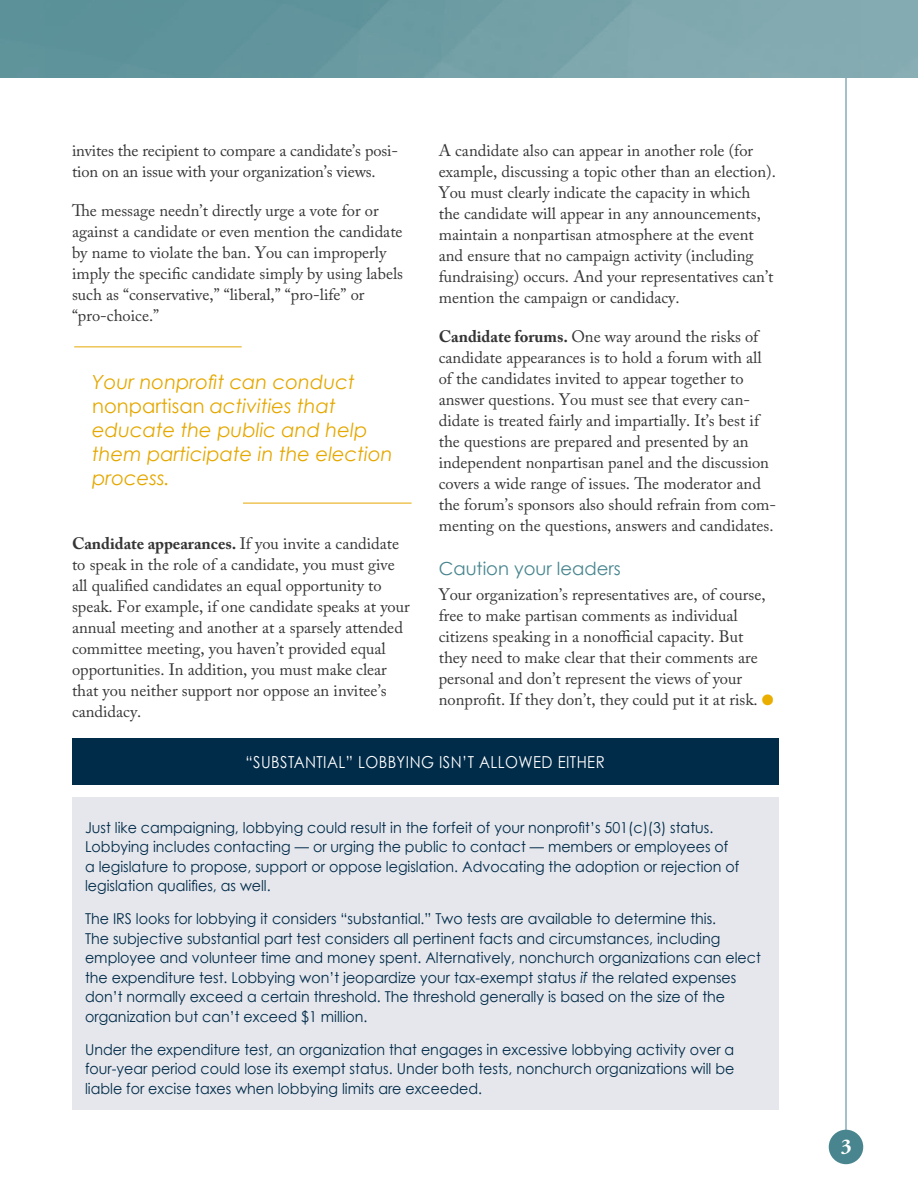
<style>
.page{position:relative;width:918px;height:1188px;background:#fff}
.page>*{position:absolute;margin:0;border:0;box-sizing:border-box;transform-origin:0 0}
.t1{font:700 21px "Adobe Garamond Pro";color:#fff}
.t2{font:italic 19.5px/24px "Century Gothic";color:#e5a800}
.t3{font:18px "Century Gothic";color:#48858e}
.t4{font:16.5px/21px "Adobe Caslon Pro";color:#363536}
.t5{font:16.5px "Century Gothic";letter-spacing:.03em;color:#fff;scale:.9 1}
.t6{font:15px/19.5px "Century Gothic";color:#002b49;scale:.95 1}
.s1{font-style:normal}
.s2{font-weight:700}
.s3{color:#e9ae00}
.s4{font-style:italic}
</style>
<div class="page">
<hr style="left:846px;top:78px;width:1px;height:1054px;background:#48858e">
<div style="left:829px;top:1130px;width:34px;height:34px;background:#48858e;border-radius:50%"></div>
<img style="left:0;top:0;width:918px;height:78px">
<div style="left:72px;top:738px;width:706px;height:47px;background:#002b49"></div>
<div style="left:72px;top:797px;width:706px;height:313px;background:#e6e7ec"></div>
<hr style="left:243px;top:503px;width:169px;height:1px;background:#e5a800">
<hr style="left:74px;top:346px;width:168px;height:1px;background:#e5a800">
<p class="t4" style="left:72px;top:140px;width:328px">invites the recipient to compare a candidate’s posi&shy;tion on an issue with your organization’s views.</p>
<p class="t4" style="left:72px;top:200px;width:333px">The message needn’t directly urge a vote for or against a candidate or even mention the candidate by name to violate the ban. You can improperly imply the specific candidate simply by using labels such as “conservative,” “liberal,” “pro-life” or “pro-choice.”</p>
<p class="t2" style="left:92px;top:369px;width:302px">Your nonprofit can conduct <span class="s1">nonpartisan</span> activities that educate the public and help them participate in the election process.</p>
<p class="t4" style="left:72px;top:533px;width:339px"><span class="s2">Candidate appearances.</span> If you invite a candidate to speak in the role of a candidate, you must give all qualified candidates an equal opportunity to speak. For example, if one candidate speaks at your annual meeting and another at a sparsely attended committee meeting, you haven’t provided equal opportunities. In addition, you must make clear that you neither support nor oppose an invitee’s candidacy.</p>
<p class="t4" style="left:439px;top:140px;width:339px">A candidate also can appear in another role (for example, discussing a topic other than an election).<br>You must clearly indicate the capacity in which<br>the candidate will appear in any announcements, maintain a nonpartisan atmosphere at the event and ensure that no campaign activity (including fundraising) occurs. And your representatives can’t mention the campaign or candidacy.</p>
<p class="t4" style="left:439px;top:326px;width:339px"><span class="s2">Candidate forums.</span> One way around the risks of candidate appearances is to hold a forum with all of the candidates invited to appear together to answer questions. You must see that every can&shy;didate is treated fairly and impartially. It’s best if the questions are prepared and presented by an independent nonpartisan panel and the discussion covers a wide range of issues. The moderator and the forum’s sponsors also should refrain from com&shy;menting on the questions, answers and candidates.</p>
<p class="t3" style="left:439px;top:557px;width:184px">Caution your leaders</p>
<p class="t4" style="left:439px;top:584px;width:337px">Your organization’s representatives are, of course, free to make partisan comments as individual citizens speaking in a nonofficial capacity. But they need to make clear that their comments are personal and don’t represent the views of your nonprofit. If they don’t, they could put it at risk. <span class="s3">●</span></p>
<p class="t5" style="left:245px;top:752px;width:401px">“SUBSTANTIAL” LOBBYING ISN’T ALLOWED EITHER</p>
<p class="t6" style="left:85px;top:817px;width:690px">Just like campaigning, lobbying could result in the forfeit of your nonprofit’s 501(c)(3) status.<br>Lobbying includes contacting — or urging the public to contact — members or employees of a legislature to propose, support or oppose legislation. Advocating the adoption or rejection of legislation qualifies, as well.</p>
<p class="t6" style="left:85px;top:909px;width:713px">The IRS looks for lobbying it considers “substantial.” Two tests are available to determine this.<br>The subjective substantial part test considers all pertinent facts and circumstances, including employee and volunteer time and money spent. Alternatively, nonchurch organizations can elect the expenditure test. Lobbying won’t jeopardize your tax-exempt status <span class="s4">if</span> the related expenses don’t normally exceed a certain threshold. The threshold generally is based on the size of the organization but can’t exceed $1 million.</p>
<p class="t6" style="left:85px;top:1039px;width:685px;text-align:justify">Under the expenditure test, an organization that engages in excessive lobbying activity over a four-year period could lose its exempt status. Under both tests, nonchurch organizations will be liable for excise taxes when lobbying limits are exceeded.</p>
<p class="t1" style="left:841px;top:1134px;width:12px">3</p>
</div>
